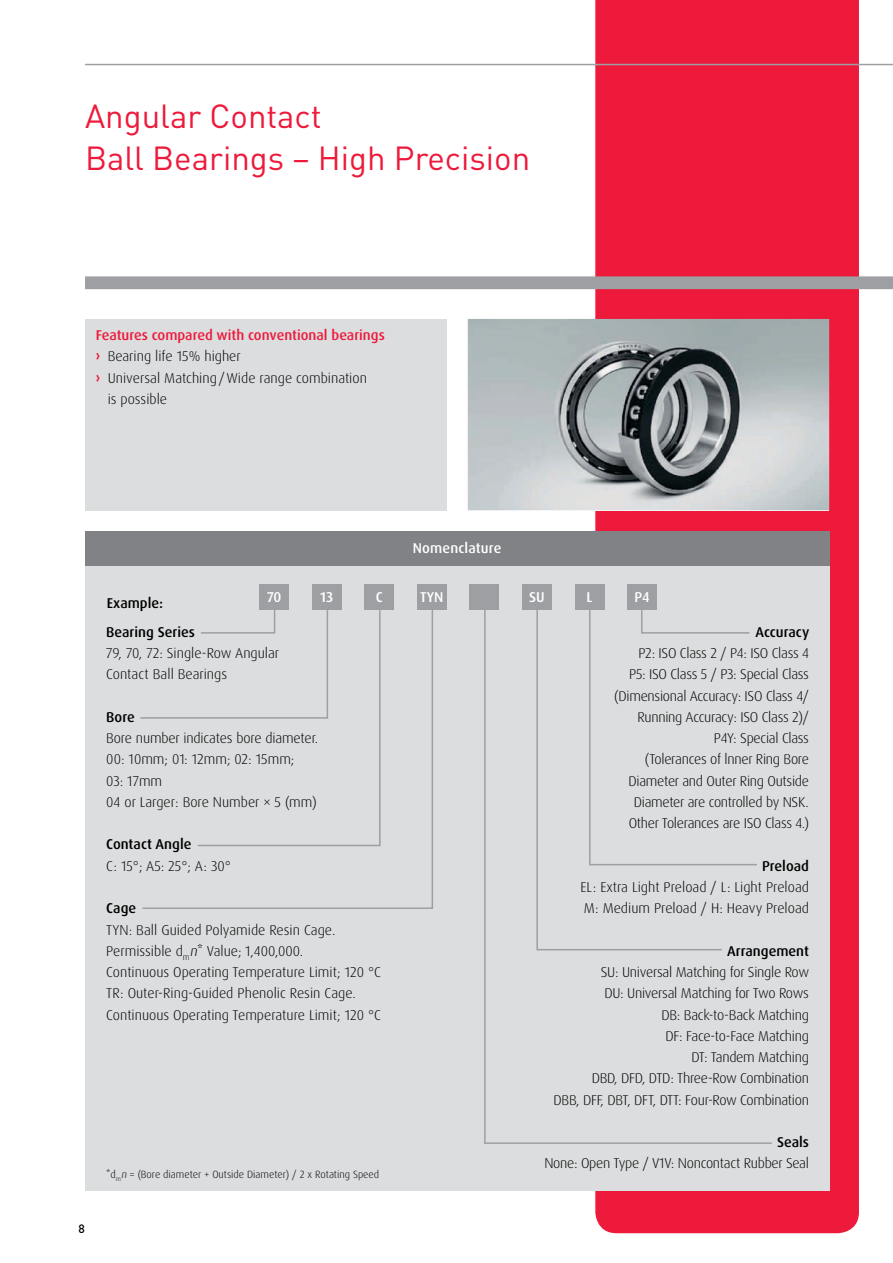
<style>
.page{position:relative;width:893px;height:1263px;background:#fff}
.page>*{position:absolute;margin:0;border:0;box-sizing:border-box;transform-origin:0 0}
.t1{font:33px/42.5px "DIN Pro";color:#ed1a3b}
.t2{font:300 14.25px/21.3px "Dax Pro";letter-spacing:-.015em;color:#000}
.t3{font:500 14.25px "Dax Pro";color:#000}
.t4{font:500 14.25px "Dax Pro";color:#ed1a3b}
.t5{font:500 14.25px "Dax Pro";letter-spacing:.01em;color:#fff}
.t6{font:500 12px "DIN Pro";color:#000}
.t7{font:300 10.5px "Dax Pro";color:#000}
.s1{font-weight:700;color:#ed1a3b}
.s2{font-style:italic}
</style>
<div class="page">
<svg style="left:595px;top:0;width:264px;height:1233px;fill:#ed1a3b"></svg>
<svg style="left:85px;top:276px;width:808px;height:13px"></svg>
<hr style="left:85px;top:64px;width:808px;height:1px;background:#9d9fa2">
<div style="left:85px;top:558px;width:744px;height:633px;background:#dcddde"></div>
<svg style="left:142px;top:610px;width:291px;height:299px"></svg>
<div style="left:312px;top:585px;width:30px;height:25px;background:#9d9fa2"></div>
<div style="left:364px;top:585px;width:30px;height:25px;background:#9d9fa2"></div>
<div style="left:417px;top:585px;width:30px;height:25px;background:#9d9fa2"></div>
<div style="left:470px;top:585px;width:29px;height:25px;background:#9d9fa2"></div>
<div style="left:522px;top:585px;width:30px;height:25px;background:#9d9fa2"></div>
<svg style="left:140px;top:610px;width:56px;height:109px"></svg>
<div style="left:575px;top:585px;width:29px;height:25px;background:#9d9fa2"></div>
<div style="left:627px;top:585px;width:30px;height:25px;background:#9d9fa2"></div>
<div style="left:259px;top:585px;width:30px;height:25px;background:#9d9fa2"></div>
<svg style="left:196px;top:610px;width:185px;height:237px"></svg>
<svg style="left:484px;top:598px;width:288px;height:546px"></svg>
<img style="left:468px;top:319px;width:361px;height:191px">
<div style="left:85px;top:319px;width:361px;height:191px;background:#dcddde"></div>
<div style="left:85px;top:531px;width:744px;height:35px;background:#808285"></div>
<h1 class="t1" style="left:85px;top:93px;width:447px">Angular Contact<br>Ball Bearings – High Precision</h1>
<p class="t4" style="left:96px;top:326px;width:291px">Features compared with conventional bearings</p>
<p class="t2" style="left:96px;top:346px;width:147px"><span class="s1">›</span> Bearing life 15% higher</p>
<p class="t2" style="left:96px;top:367px;width:273px"><span class="s1">›</span> Universal Matching / Wide range combination</p>
<p class="t2" style="left:108px;top:388px;width:61px">is possible</p>
<p class="t5" style="left:413px;top:539px;width:90px">Nomenclature</p>
<p class="t6" style="left:79px;top:1221px;width:8px">8</p>
<p class="t3" style="left:107px;top:593px;width:58px">Example:</p>
<p class="t5" style="left:320px;top:588px;width:15px">13</p>
<p class="t5" style="left:376px;top:588px;width:8px">C</p>
<p class="t5" style="left:420px;top:588px;width:25px">TYN</p>
<p class="t5" style="left:529px;top:588px;width:17px">SU</p>
<p class="t3" style="left:106px;top:623px;width:90px">Bearing Series</p>
<p class="t2" style="left:106px;top:642px;width:174px">79, 70, 72: Single-Row Angular<br>Contact Ball Bearings</p>
<p class="t3" style="left:106px;top:708px;width:30px">Bore</p>
<p class="t2" style="left:106px;top:727px;width:213px">Bore number indicates bore diameter.<br>00: 10mm; 01: 12mm; 02: 15mm;<br>03: 17mm<br>04 or Larger: Bore Number × 5 (mm)</p>
<p class="t3" style="left:106px;top:835px;width:87px">Contact Angle</p>
<p class="t2" style="left:106px;top:855px;width:126px">C: 15°; A5: 25°; A: 30°</p>
<p class="t3" style="left:106px;top:899px;width:31px">Cage</p>
<p class="t2" style="left:106px;top:919px;width:276px">TYN: Ball Guided Polyamide Resin Cage.<br>Permissible d<sub>m</sub><span class="s2">n</span>* Value; 1,400,000.<br>Continuous Operating Temperature Limit; 120 °C TR: Outer-Ring-Guided Phenolic Resin Cage.<br>Continuous Operating Temperature Limit; 120 °C</p>
<p class="t5" style="left:267px;top:588px;width:16px">70</p>
<p class="t5" style="left:586px;top:588px;width:8px">L</p>
<p class="t5" style="left:634px;top:588px;width:17px">P4</p>
<p class="t3" style="left:755px;top:623px;width:55px">Accuracy</p>
<p class="t2" style="left:614px;top:642px;width:196px;text-align:right">P2: ISO Class 2 / P4: ISO Class 4<br>P5: ISO Class 5 / P3: Special Class (Dimensional Accuracy: ISO Class 4/<br>Running Accuracy: ISO Class 2)/<br>P4Y: Special Class<br>(Tolerances of lnner Ring Bore<br>Diameter and Outer Ring Outside<br>Diameter are controlled by NSK.<br>Other Tolerances are ISO Class 4.)</p>
<p class="t3" style="left:762px;top:856px;width:48px">Preload</p>
<p class="t2" style="left:580px;top:876px;width:230px">EL: Extra Light Preload / L: Light Preload<br>M: Medium Preload / H: Heavy Preload</p>
<p class="t3" style="left:727px;top:942px;width:83px">Arrangement</p>
<p class="t2" style="left:554px;top:961px;width:257px;text-align:right">SU: Universal Matching for Single Row<br>DU: Universal Matching for Two Rows<br>DB: Back-to-Back Matching<br>DF: Face-to-Face Matching<br>DT: Tandem Matching<br>DBD, DFD, DTD: Three-Row Combination<br>DBB, DFF, DBT, DFT, DTT: Four-Row Combination</p>
<p class="t3" style="left:777px;top:1133px;width:33px">Seals</p>
<p class="t2" style="left:544px;top:1153px;width:266px">None: Open Type / V1V: Noncontact Rubber Seal</p>
<p class="t7" style="left:106px;top:1167px;width:274px">*d<sub>m</sub><span class="s2">n</span> = (Bore diameter + Outside Diameter) / 2 x Rotating Speed</p>
</div>
